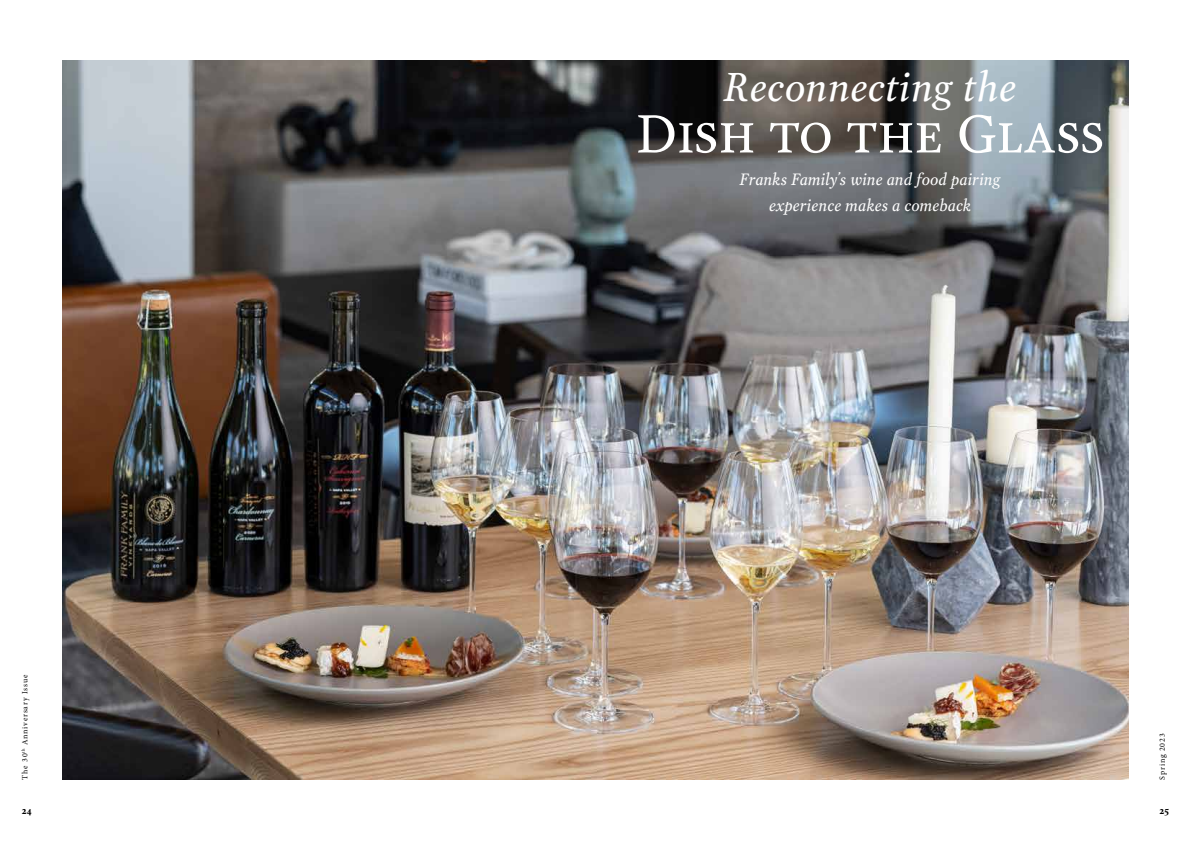
<style>
.page{position:relative;width:1191px;height:842px;background:#fff}
.page>*{position:absolute;margin:0;border:0;box-sizing:border-box;transform-origin:0 0}
.t1{font:53px "Garvis Pro";color:#fff}
.t2{font:italic 40px "Garvis Pro";color:#fff}
.t3{font:italic 16.3px/26px "Garvis Pro";letter-spacing:-.005em;color:#fff;text-align:center}
.t4{font:700 9px "Garvis Pro";color:#000}
.t5{font:8px "Minion Pro";letter-spacing:.1em;color:#000}
</style>
<div class="page">
<img style="left:62px;top:61px;width:1066px;height:719px">
<h2 class="t2" style="left:724px;top:59px;width:294px">Reconnecting the</h2>
<h1 class="t1" style="left:636px;top:97px;width:470px">Dish to the Glass</h1>
<p class="t5" style="left:19px;top:780px;width:106px;rotate:-90deg">The 30<sup>th</sup> Anniversary Issue</p>
<p class="t3" style="left:740px;top:166px;width:262px">Franks Family’s wine and food pairing experience makes a comeback</p>
<p class="t5" style="left:1157px;top:780px;width:48px;rotate:-90deg">Spring 2023</p>
<p class="t4" style="left:22px;top:804px;width:11px">24</p>
<p class="t4" style="left:1159px;top:804px;width:11px">25</p>
</div>
